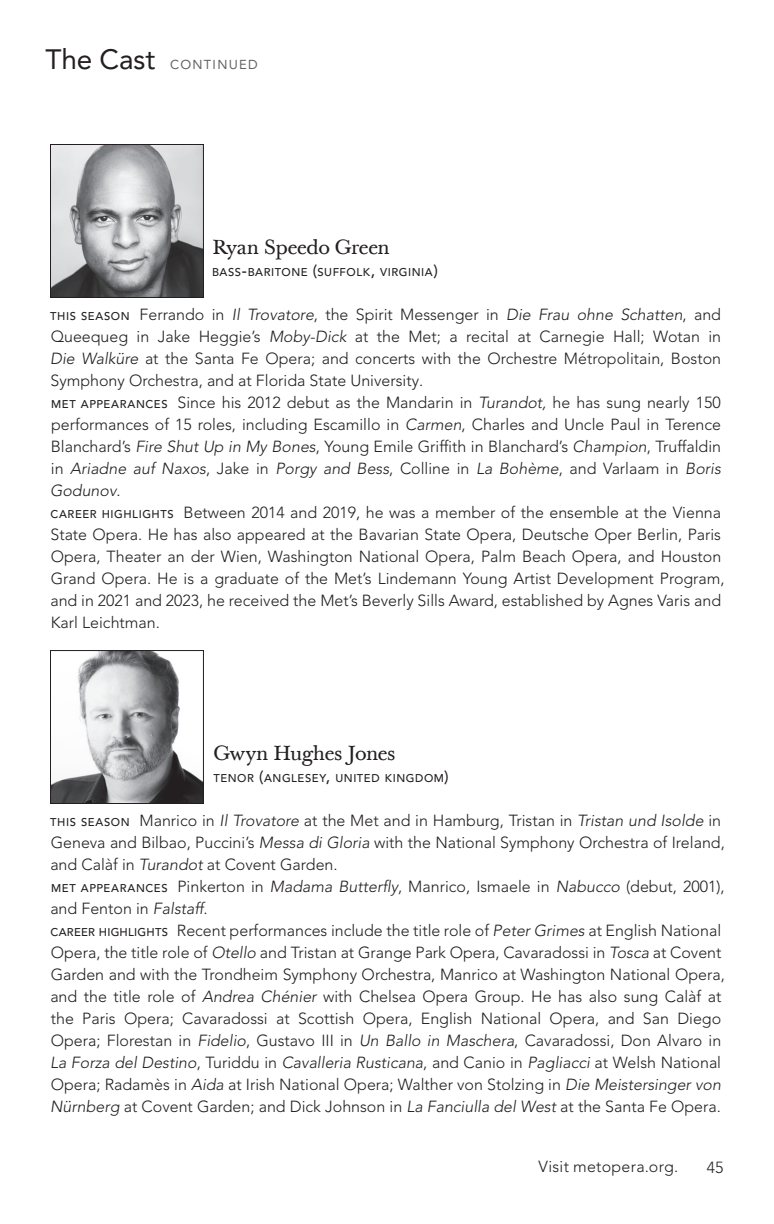
<style>
.page{position:relative;width:774px;height:1224px;background:#fff}
.page>*{position:absolute;margin:0;border:0;box-sizing:border-box;transform-origin:0 0}
.t1{font:20px "Baskerville Ten";letter-spacing:-.025em;color:#231f20}
.t2{font:300 16px/22px "Avenir LT Pro";color:#231f20}
.t3{font:300 16px "Avenir LT Pro";letter-spacing:.02em;color:#231f20}
.t4{font:13px "Avenir LT Pro";letter-spacing:.1em;color:#636366}
.t5{font:500 11.2px "Avenir LT Pro";letter-spacing:.05em;color:#231f20}
.s1{font-size:28px;color:#231f20}
.s2{font-size:16px}
.s3{font-weight:500;font-size:11.2px}
.s4{font-style:italic}
</style>
<div class="page">
<img style="left:52px;top:146px;width:150px;height:150px">
<div style="left:50px;top:144px;width:154px;height:154px;border:1px solid #231f20"></div>
<img style="left:52px;top:652px;width:150px;height:150px">
<div style="left:50px;top:650px;width:154px;height:154px;border:1px solid #231f20"></div>
<p class="t4" style="left:46px;top:57px;width:214px"><span class="s1">The Cast</span> CONTINUED</p>
<p class="t1" style="left:212px;top:235px;width:179px">Ryan Speedo Green</p>
<p class="t5" style="left:212px;top:265px;width:227px">BASS<span class="s2">-</span>BARITONE <span class="s2">(</span>SUFFOLK<span class="s2">,</span> VIRGINIA<span class="s2">)</span></p>
<p class="t2" style="left:50px;top:304px;width:676px"><span class="s3">THIS SEASON</span> Ferrando in <span class="s4">Il Trovatore</span>, the Spirit Messenger in <span class="s4">Die Frau ohne Schatten</span>, and Queequeg in Jake Heggie’s <span class="s4">Moby-Dick</span> at the Met; a recital at Carnegie Hall; Wotan in <span class="s4">Die Walküre</span> at the Santa Fe Opera; and concerts with the Orchestre Métropolitain, Boston Symphony Orchestra, and at Florida State University.<br><span class="s3">MET APPEARANCES</span> Since his 2012 debut as the Mandarin in <span class="s4">Turandot,</span> he has sung nearly 150 performances of 15 roles, including Escamillo in <span class="s4">Carmen</span>, Charles and Uncle Paul in Terence Blanchard’s <span class="s4">Fire Shut Up in My Bones</span>, Young Emile Griffith in Blanchard’s <span class="s4">Champion</span>, Truffaldin in <span class="s4">Ariadne auf Naxos</span>, Jake in <span class="s4">Porgy and Bess</span>, Colline in <span class="s4">La Bohème</span>, and Varlaam in <span class="s4">Boris Godunov</span>.<br><span class="s3">CAREER HIGHLIGHTS</span> Between 2014 and 2019, he was a member of the ensemble at the Vienna State Opera. He has also appeared at the Bavarian State Opera, Deutsche Oper Berlin, Paris Opera, Theater an der Wien, Washington National Opera, Palm Beach Opera, and Houston Grand Opera. He is a graduate of the Met’s Lindemann Young Artist Development Program, and in 2021 and 2023, he received the Met’s Beverly Sills Award, established by Agnes Varis and Karl Leichtman.</p>
<p class="t1" style="left:214px;top:741px;width:184px">Gwyn Hughes Jones</p>
<p class="t5" style="left:214px;top:771px;width:237px">TENOR <span class="s2">(</span>ANGLESEY<span class="s2">,</span> UNITED KINGDOM<span class="s2">)</span></p>
<p class="t2" style="left:50px;top:810px;width:676px"><span class="s3">THIS SEASON</span> Manrico in <span class="s4">Il Trovatore</span> at the Met and in Hamburg, Tristan in <span class="s4">Tristan und Isolde</span> in Geneva and Bilbao, Puccini’s <span class="s4">Messa di Gloria</span> with the National Symphony Orchestra of Ireland, and Calàf in <span class="s4">Turandot</span> at Covent Garden.<br><span class="s3">MET APPEARANCES</span> Pinkerton in <span class="s4">Madama Butterfly</span>, Manrico, Ismaele in <span class="s4">Nabucco</span> (debut, 2001), and Fenton in <span class="s4">Falstaff</span>.<br><span class="s3">CAREER HIGHLIGHTS</span> Recent performances include the title role of <span class="s4">Peter Grimes</span> at English National Opera, the title role of <span class="s4">Otello</span> and Tristan at Grange Park Opera, Cavaradossi in <span class="s4">Tosca</span> at Covent Garden and with the Trondheim Symphony Orchestra, Manrico at Washington National Opera, and the title role of <span class="s4">Andrea Chénier</span> with Chelsea Opera Group. He has also sung Calàf at the Paris Opera; Cavaradossi at Scottish Opera, English National Opera, and San Diego Opera; Florestan in <span class="s4">Fidelio</span>, Gustavo III in <span class="s4">Un Ballo in Maschera</span>, Cavaradossi, Don Alvaro in <span class="s4">La Forza del Destino</span>, Turiddu in <span class="s4">Cavalleria Rusticana</span>, and Canio in <span class="s4">Pagliacci</span> at Welsh National Opera; Radamès in <span class="s4">Aida</span> at Irish National Opera; Walther von Stolzing in <span class="s4">Die Meistersinger von Nürnberg</span> at Covent Garden; and Dick Johnson in <span class="s4">La Fanciulla del West</span> at the Santa Fe Opera.</p>
<p class="t3" style="left:538px;top:1157px;width:141px">Visit metopera.org.</p>
<p class="t2" style="left:707px;top:1156px;width:18px">45</p>
</div>
